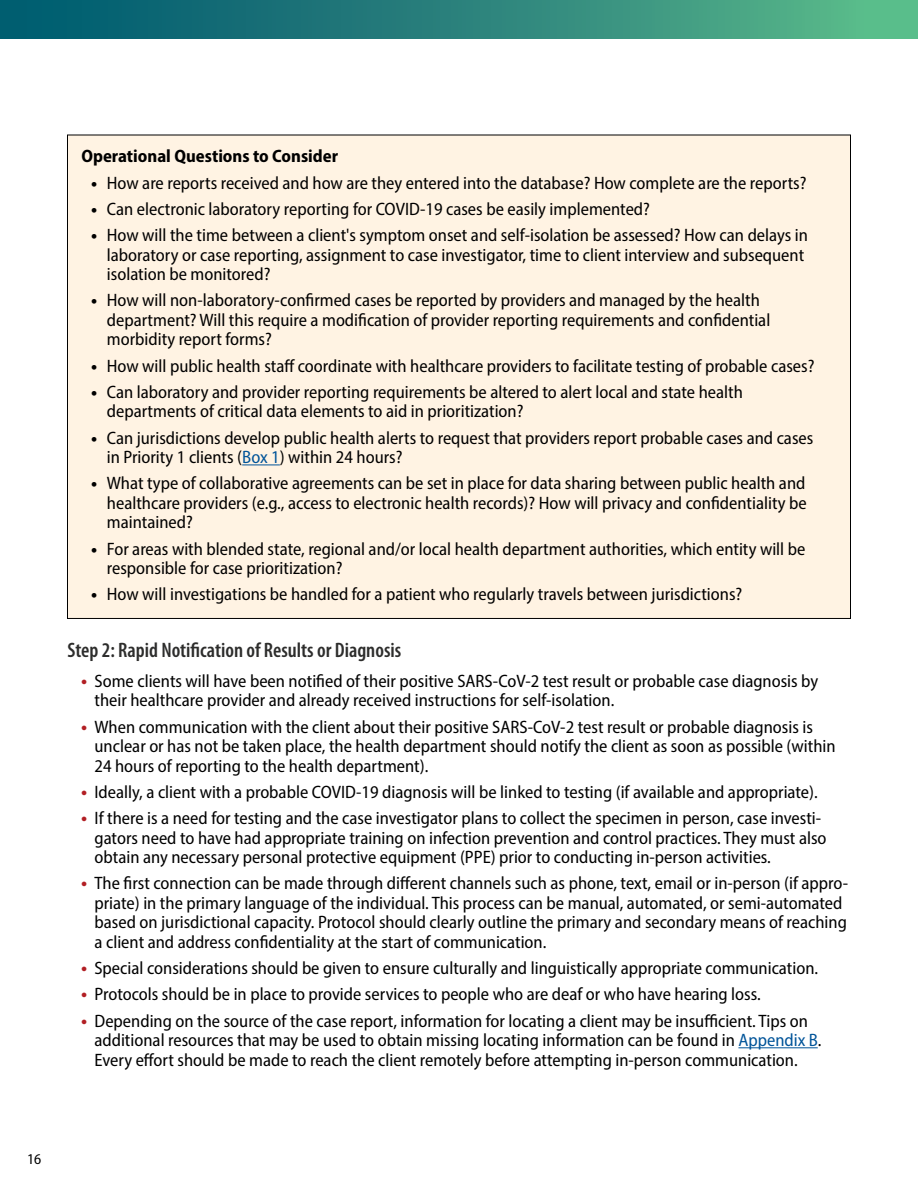
<style>
.page{position:relative;width:918px;height:1188px;background:#fff}
.page>*{position:absolute;margin:0;border:0;box-sizing:border-box;transform-origin:0 0}
.t1{font:600 condensed 21px "Myriad Pro";color:#2d2d2c}
.myriad_list_bullet{font:semi-condensed 18px/19.5px "Myriad Pro";color:#000}
.Yellow_Callout_1{font:700 semi-condensed 18px "Myriad Pro";color:#000}
.t2{font:semi-condensed 15px "Myriad Pro";color:#000}
.s1{font-weight:700;font-stretch:normal}
.s2{color:#005499}
.s3{font-weight:600;font-stretch:normal;font-size:19.5px;color:#b21f24}
</style>
<div class="page">
<div style="left:0;top:0;width:918px;height:38px;background:linear-gradient(to right,#00536e,#5dba8b)"></div>
<div style="left:68px;top:135px;width:782px;height:483px;background:#fff3e3"></div>
<hr style="left:242px;top:464px;width:38px;height:1px;background:#005499">
<hr style="left:738px;top:1047px;width:80px;height:1px;background:#005499">
<p class="Yellow_Callout_1" style="left:81px;top:145px;width:258px">Operational Questions to Consider</p>
<p class="myriad_list_bullet" style="left:91px;top:173px;width:717px"><span class="s1">•</span> How are reports received and how are they entered into the database? How complete are the reports?</p>
<p class="myriad_list_bullet" style="left:91px;top:199px;width:560px"><span class="s1">•</span> Can electronic laboratory reporting for COVID-19 cases be easily implemented?</p>
<p class="myriad_list_bullet" style="left:107px;top:225px;width:703px;text-indent:-16px"><span class="s1">•</span> How will the time between a client's symptom onset and self-isolation be assessed? How can delays in laboratory or case reporting, assignment to case investigator, time to client interview and subsequent isolation be monitored?</p>
<p class="myriad_list_bullet" style="left:107px;top:290px;width:665px;text-indent:-16px"><span class="s1">•</span> How will non-laboratory-confirmed cases be reported by providers and managed by the health department? Will this require a modification of provider reporting requirements and confidential morbidity report forms?</p>
<p class="myriad_list_bullet" style="left:91px;top:356px;width:725px"><span class="s1">•</span> How will public health staff coordinate with healthcare providers to facilitate testing of probable cases?</p>
<p class="myriad_list_bullet" style="left:107px;top:382px;width:638px;text-indent:-16px"><span class="s1">•</span> Can laboratory and provider reporting requirements be altered to alert local and state health departments of critical data elements to aid in prioritization?</p>
<p class="myriad_list_bullet" style="left:107px;top:428px;width:708px;text-indent:-16px"><span class="s1">•</span> Can jurisdictions develop public health alerts to request that providers report probable cases and cases in Priority 1 clients (<span class="s2">Box 1</span>) within 24 hours?</p>
<p class="myriad_list_bullet" style="left:107px;top:473px;width:701px;text-align:justify;text-indent:-16px"><span class="s1">•</span> What type of collaborative agreements can be set in place for data sharing between public health and healthcare providers (e.g., access to electronic health records)? How will privacy and confidentiality be maintained?</p>
<p class="myriad_list_bullet" style="left:107px;top:539px;width:700px;text-indent:-16px"><span class="s1">•</span> For areas with blended state, regional and/or local health department authorities, which entity will be responsible for case prioritization?</p>
<p class="myriad_list_bullet" style="left:91px;top:584px;width:653px"><span class="s1">•</span> How will investigations be handled for a patient who regularly travels between jurisdictions?</p>
<h3 class="t1" style="left:68px;top:639px;width:335px">Step 2: Rapid Notification of Results or Diagnosis</h3>
<p class="myriad_list_bullet" style="left:94px;top:671px;width:725px;text-indent:-14px"><span class="s3">•</span> Some clients will have been notified of their positive SARS-CoV-2 test result or probable case diagnosis by their healthcare provider and already received instructions for self-isolation.</p>
<p class="myriad_list_bullet" style="left:94px;top:716px;width:743px;text-indent:-14px"><span class="s3">•</span> When communication with the client about their positive SARS-CoV-2 test result or probable diagnosis is unclear or has not be taken place, the health department should notify the client as soon as possible (within<br>24 hours of reporting to the health department).</p>
<p class="myriad_list_bullet" style="left:81px;top:782px;width:738px"><span class="s3">•</span> Ideally, a client with a probable COVID-19 diagnosis will be linked to testing (if available and appropriate).</p>
<p class="myriad_list_bullet" style="left:94px;top:808px;width:734px;text-indent:-14px"><span class="s3">•</span> If there is a need for testing and the case investigator plans to collect the specimen in person, case investi&shy;gators need to have had appropriate training on infection prevention and control practices. They must also obtain any necessary personal protective equipment (PPE) prior to conducting in-person activities.</p>
<p class="myriad_list_bullet" style="left:94px;top:873px;width:755px;text-indent:-14px"><span class="s3">•</span> The first connection can be made through different channels such as phone, text, email or in-person (if appro&shy;priate) in the primary language of the individual. This process can be manual, automated, or semi-automated based on jurisdictional capacity. Protocol should clearly outline the primary and secondary means of reaching a client and address confidentiality at the start of communication.</p>
<p class="myriad_list_bullet" style="left:81px;top:958px;width:739px"><span class="s3">•</span> Special considerations should be given to ensure culturally and linguistically appropriate communication.</p>
<p class="myriad_list_bullet" style="left:81px;top:984px;width:681px"><span class="s3">•</span> Protocols should be in place to provide services to people who are deaf or who have hearing loss.</p>
<p class="myriad_list_bullet" style="left:94px;top:1010px;width:728px;text-indent:-14px"><span class="s3">•</span> Depending on the source of the case report, information for locating a client may be insufficient. Tips on additional resources that may be used to obtain missing locating information can be found in <span class="s2">Appendix B</span>.<br>Every effort should be made to reach the client remotely before attempting in-person communication.</p>
<p class="t2" style="left:27px;top:1150px;width:16px">16</p>
</div>
